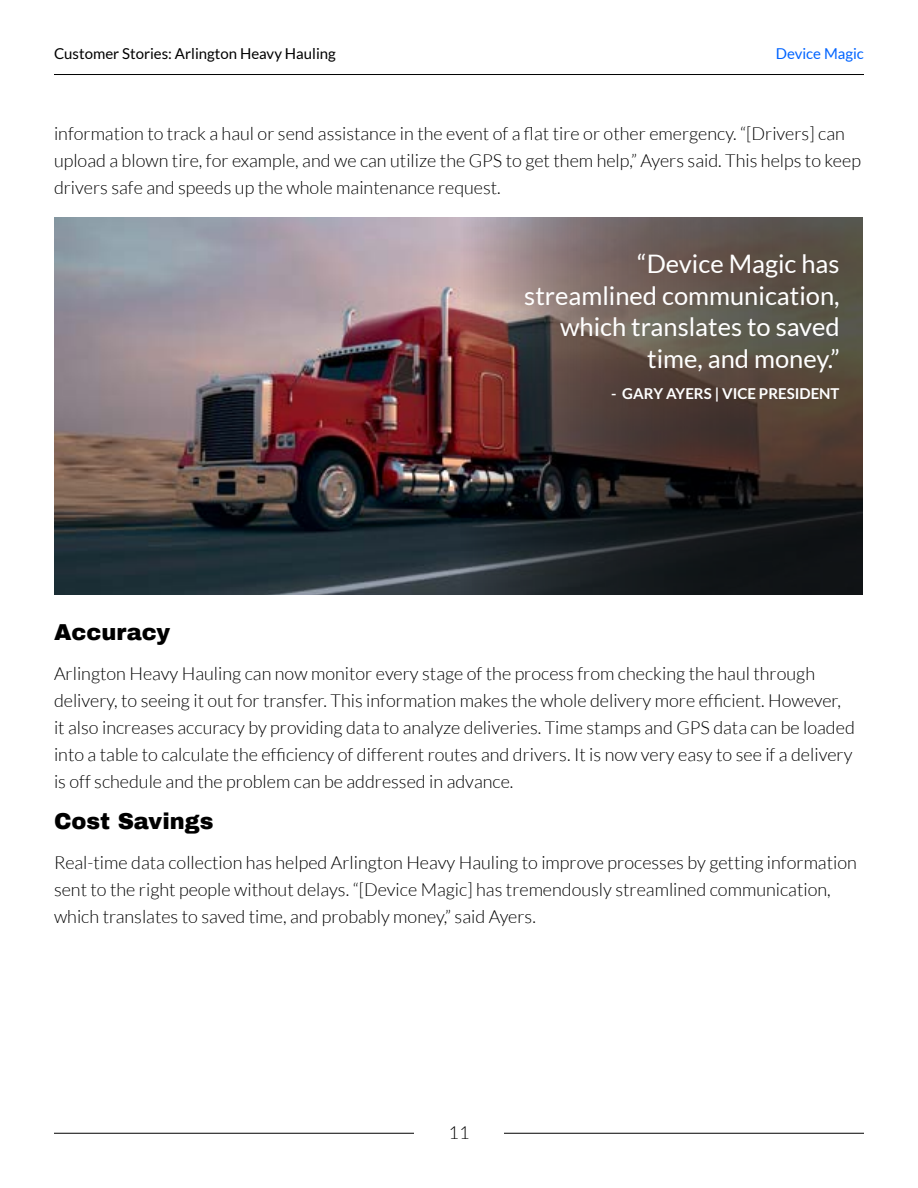
<style>
.page{position:relative;width:918px;height:1188px;background:#fff}
.page>*{position:absolute;margin:0;border:0;box-sizing:border-box;transform-origin:0 0}
.t1{font:25.5px/31.5px "Lato";color:#fff;text-align:right}
.t2{font:900 22.5px "Archivo";color:#000}
.t3{font:300 18px/27px "Lato";color:#000}
.t4{font:15px "Lato";color:#000}
.t5{font:700 15px "Lato";color:#fff}
.t6{font:15px "Lato";color:#0064ff}
</style>
<div class="page">
<hr style="left:54px;top:1133px;width:810px;height:1px;background:#000">
<div style="left:414px;top:1125px;width:90px;height:14px;background:#fff"></div>
<hr style="left:54px;top:74px;width:810px;height:1px;background:#000">
<img style="left:54px;top:217px;width:809px;height:377px">
<svg style="left:459px;top:217px;width:403px;height:377px;background:#4b3f3c"></svg>
<p class="t4" style="left:54px;top:46px;width:283px">Customer Stories: Arlington Heavy Hauling</p>
<p class="t6" style="left:776px;top:46px;width:90px">Device Magic</p>
<p class="t3" style="left:54px;top:121px;width:809px">information to track a haul or send assistance in the event of a flat tire or other emergency. “[Drivers] can upload a blown tire, for example, and we can utilize the GPS to get them help,” Ayers said. This helps to keep drivers safe and speeds up the whole maintenance request.</p>
<h1 class="t1" style="left:524px;top:248px;width:317px">“Device Magic has streamlined communication, which translates to saved time, and money.”</h1>
<p class="t5" style="left:611px;top:385px;width:230px">- GARY AYERS | VICE PRESIDENT</p>
<p class="t2" style="left:54px;top:618px;width:118px">Accuracy</p>
<p class="t3" style="left:54px;top:661px;width:802px">Arlington Heavy Hauling can now monitor every stage of the process from checking the haul through delivery, to seeing it out for transfer. This information makes the whole delivery more efficient. However, it also increases accuracy by providing data to analyze deliveries. Time stamps and GPS data can be loaded into a table to calculate the efficiency of different routes and drivers. It is now very easy to see if a delivery is off schedule and the problem can be addressed in advance.</p>
<p class="t2" style="left:54px;top:807px;width:161px">Cost Savings</p>
<p class="t3" style="left:54px;top:850px;width:804px">Real-time data collection has helped Arlington Heavy Hauling to improve processes by getting information sent to the right people without delays. “[Device Magic] has tremendously streamlined communication, which translates to saved time, and probably money,” said Ayers.</p>
<p class="t3" style="left:449px;top:1119px;width:22px">11</p>
</div>
